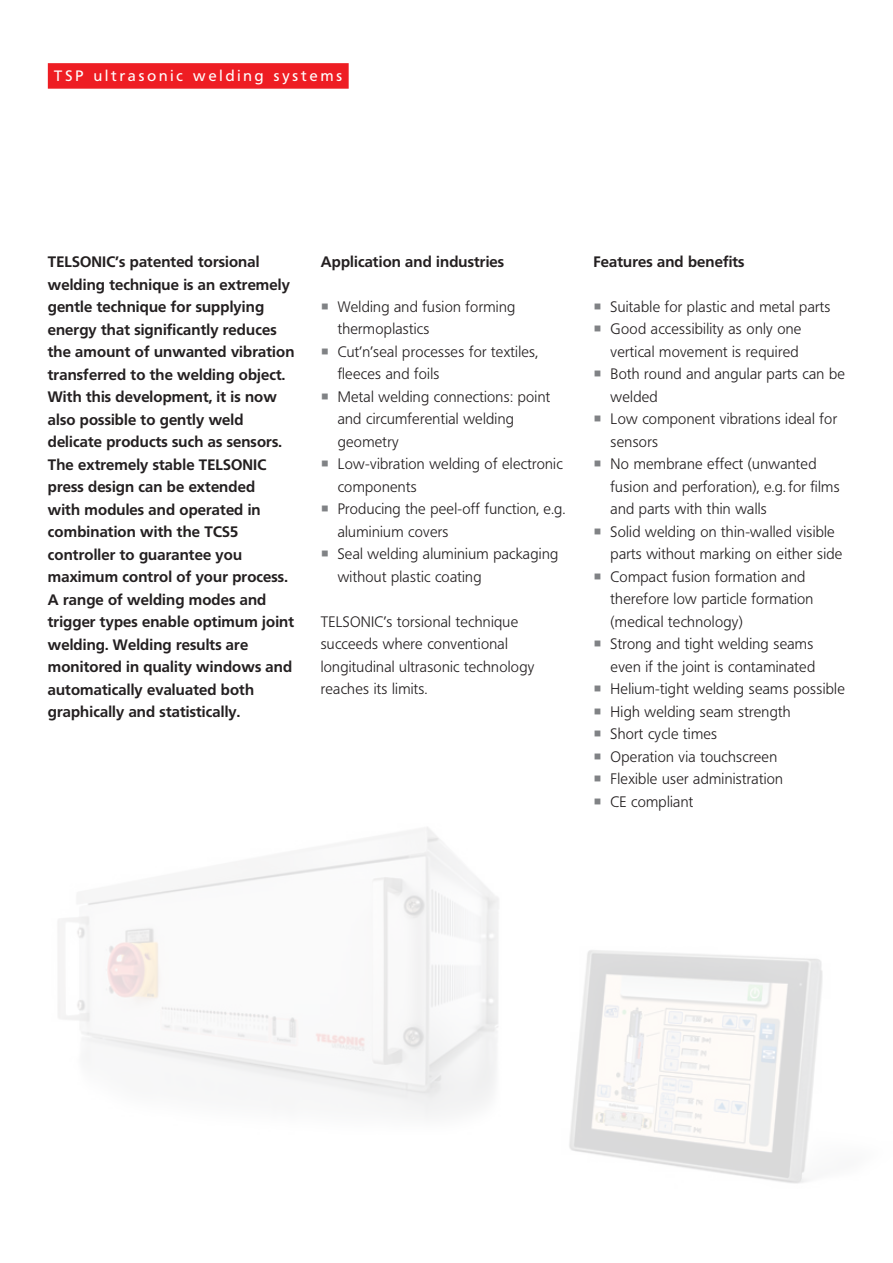
<style>
.page{position:relative;width:893px;height:1263px;background:#fff}
.page>*{position:absolute;margin:0;border:0;box-sizing:border-box;transform-origin:0 0}
.t1{font:300 15px/22.5px "Frutiger BQ";letter-spacing:.02em;color:#231f20}
.t2{font:700 15px/22.5px "Frutiger BQ";letter-spacing:.01em;color:#231f20}
.t3{font:15px "Frutiger BQ";letter-spacing:.2em;color:#fff}
.s1{color:#808285}
</style>
<div class="page">
<div style="left:48px;top:63px;width:301px;height:26px;background:#ee1d23"></div>
<img style="left:569px;top:950px;width:254px;height:234px">
<img style="left:58px;top:827px;width:441px;height:290px">
<p class="t3" style="left:54px;top:67px;width:289px">TSP ultrasonic welding systems</p>
<p class="t2" style="left:48px;top:251px;width:248px">TELSONIC’s patented torsional welding technique is an extremely gentle technique for supplying energy that significantly reduces the amount of unwanted vibration transferred to the welding object.<br>With this development, it is now also possible to gently weld delicate products such as sensors.<br>The extremely stable TELSONIC press design can be extended<br>with modules and operated in combination with the TCS5 controller to guarantee you maximum control of your process.<br>A range of welding modes and trigger types enable optimum joint welding. Welding results are monitored in quality windows and automatically evaluated both graphically and statistically.</p>
<p class="t2" style="left:321px;top:250px;width:185px">Application and industries</p>
<p class="t1" style="left:338px;top:296px;width:179px;text-indent:-17px"><span class="s1">○</span> Welding and fusion forming thermoplastics</p>
<p class="t1" style="left:338px;top:341px;width:202px;text-indent:-17px"><span class="s1">○</span> Cut’n’seal processes for textiles, fleeces and foils</p>
<p class="t1" style="left:338px;top:386px;width:214px;text-indent:-17px"><span class="s1">○</span> Metal welding connections: point and circumferential welding geometry</p>
<p class="t1" style="left:338px;top:453px;width:226px;text-indent:-17px"><span class="s1">○</span> Low-vibration welding of electronic components</p>
<p class="t1" style="left:338px;top:498px;width:229px;text-indent:-17px"><span class="s1">○</span> Producing the peel-off function, e.g. aluminium covers</p>
<p class="t1" style="left:338px;top:543px;width:222px;text-indent:-17px"><span class="s1">○</span> Seal welding aluminium packaging without plastic coating</p>
<p class="t1" style="left:321px;top:611px;width:215px">TELSONIC’s torsional technique succeeds where conventional longitudinal ultrasonic technology reaches its limits.</p>
<p class="t2" style="left:594px;top:250px;width:153px">Features and benefits</p>
<p class="t1" style="left:594px;top:296px;width:238px"><span class="s1">○</span> Suitable for plastic and metal parts</p>
<p class="t1" style="left:594px;top:318px;width:209px;text-align:right"><span class="s1">○</span> Good accessibility as only one vertical movement is required</p>
<p class="t1" style="left:611px;top:363px;width:236px;text-indent:-17px"><span class="s1">○</span> Both round and angular parts can be welded</p>
<p class="t1" style="left:611px;top:408px;width:228px;text-indent:-17px"><span class="s1">○</span> Low component vibrations ideal for sensors</p>
<p class="t1" style="left:611px;top:453px;width:231px;text-indent:-17px"><span class="s1">○</span> No membrane effect (unwanted fusion and perforation), e.g. for films and parts with thin walls</p>
<p class="t1" style="left:611px;top:521px;width:233px;text-indent:-17px"><span class="s1">○</span> Solid welding on thin-walled visible parts without marking on either side</p>
<p class="t1" style="left:611px;top:566px;width:204px;text-indent:-17px"><span class="s1">○</span> Compact fusion formation and therefore low particle formation (medical technology)</p>
<p class="t1" style="left:594px;top:633px;width:223px;text-align:right"><span class="s1">○</span> Strong and tight welding seams even if the joint is contaminated</p>
<p class="t1" style="left:594px;top:678px;width:253px"><span class="s1">○</span> Helium-tight welding seams possible</p>
<p class="t1" style="left:594px;top:701px;width:199px"><span class="s1">○</span> High welding seam strength</p>
<p class="t1" style="left:594px;top:723px;width:125px"><span class="s1">○</span> Short cycle times</p>
<p class="t1" style="left:594px;top:746px;width:185px"><span class="s1">○</span> Operation via touchscreen</p>
<p class="t1" style="left:594px;top:768px;width:191px"><span class="s1">○</span> Flexible user administration</p>
<p class="t1" style="left:594px;top:791px;width:101px"><span class="s1">○</span> CE compliant</p>
</div>
